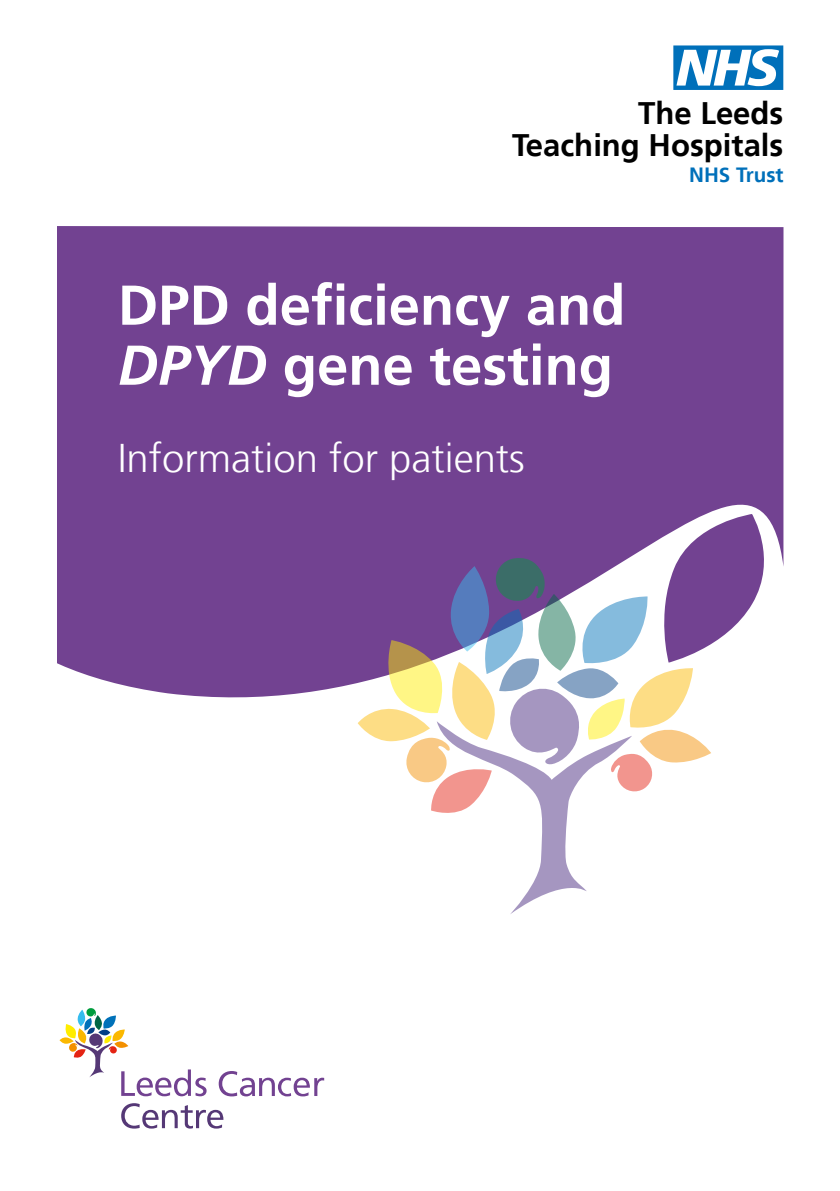
<style>
.page{position:relative;width:840px;height:1191px;background:#fff}
.page>*{position:absolute;margin:0;border:0;box-sizing:border-box;transform-origin:0 0}
.t1{font:62.2px "NHS";color:#0070ba}
.Cover_title_A{font:700 56px/60px "Frutiger LT";color:#fff}
.Cover_title_B{font:300 40px "Frutiger LT";color:#fff}
.t2{font:700 31px "Frutiger LT";color:#000}
.t3{font:700 20.6px "Frutiger LT";color:#0070ba}
.s1{font-style:italic}
</style>
<div class="page">
<svg style="left:218px;top:1071px;width:106px;height:25px"></svg>
<svg style="left:121px;top:1103px;width:102px;height:25px"></svg>
<svg style="left:60px;top:1008px;width:146px;height:88px"></svg>
<div style="left:57px;top:226px;width:726px;height:472px;background:#724291"></div>
<svg style="left:357px;top:514px;width:421px;height:400px"></svg>
<p class="t1" style="left:673px;top:33px;width:111px">n</p>
<p class="t2" style="left:638px;top:95px;width:147px">The Leeds</p>
<p class="t2" style="left:512px;top:127px;width:273px">Teaching Hospitals</p>
<p class="t3" style="left:688px;top:162px;width:96px">NHS Trust</p>
<p class="Cover_title_A" style="left:118px;top:275px;width:509px">DPD deficiency and<br><span class="s1">DPYD</span> gene testing</p>
<p class="Cover_title_B" style="left:118px;top:436px;width:408px">Information for patients</p>
</div>
